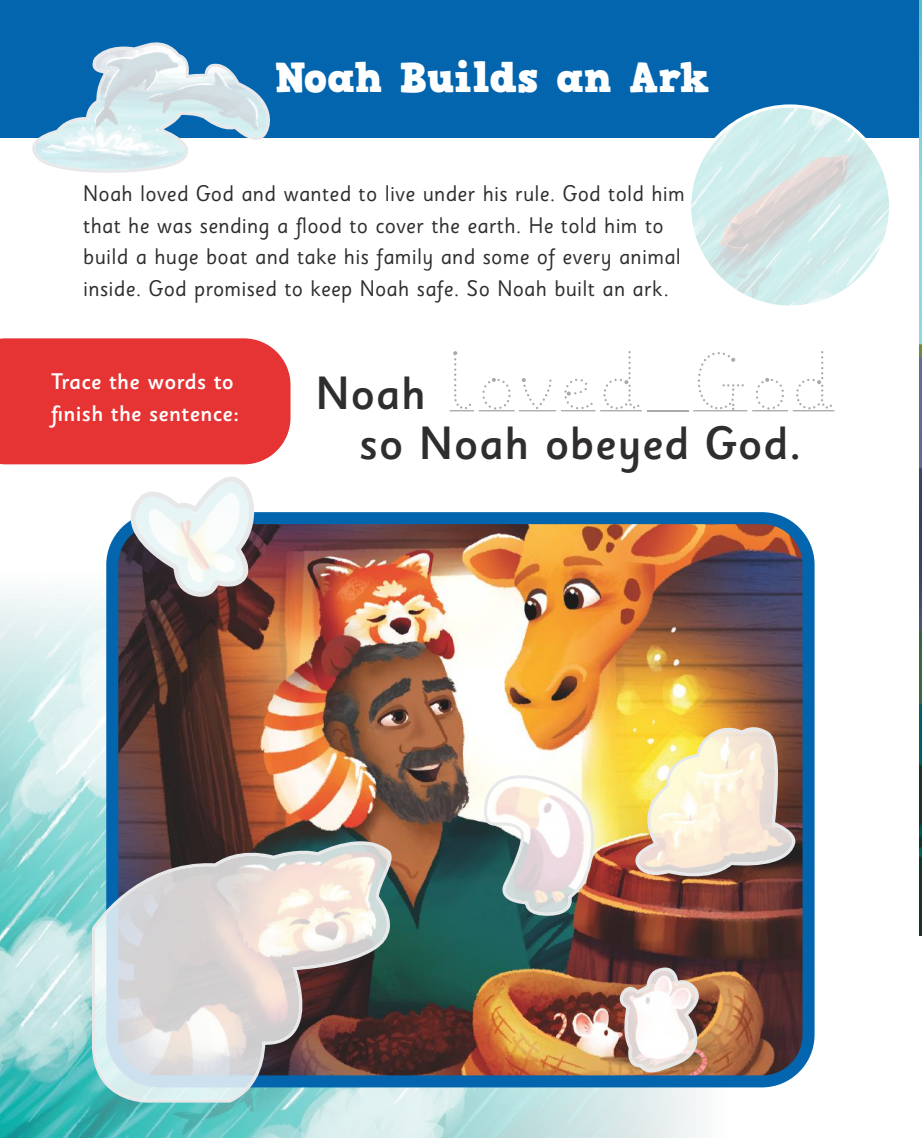
<style>
.page{position:relative;width:922px;height:1138px;background:#fff}
.page>*{position:absolute;margin:0;border:0;box-sizing:border-box;transform-origin:0 0}
.t1{font:60.6px "School Hand Dotted";letter-spacing:.09em;color:#a8abad}
.t2{font:500 46.5px "Sassoon Sans Std";letter-spacing:.01em;color:#2f2d2d}
.t3{font:42px "HVD Comic Serif Pro";color:#fff}
.t4{font:22.5px/31.5px "Sassoon Sans Std";letter-spacing:.01em;color:#2f2d2d}
.t5{font:500 22.5px/31.5px "Sassoon Sans Std";letter-spacing:.01em;color:#fff}
.s1{font-family:"Sassoon Sans Std";font-weight:500;font-size:46.5px;color:#2f2d2d}
</style>
<div class="page">
<div style="left:0;top:0;width:919px;height:138px;background:#0365ae"></div>
<img style="left:0;top:594px;width:725px;height:543px">
<img style="left:919px;top:1px;width:2px;height:933px">
<img style="left:119px;top:525px;width:682px;height:549px">
<div style="left:106px;top:512px;width:708px;height:575px;border:12px solid #0365ae;border-radius:47px"></div>
<div style="left:0;top:338px;width:290px;height:126px;background:#e63434"></div>
<img style="left:691px;top:107px;width:197px;height:197px">
<svg style="left:481px;top:769px;width:120px;height:148px"></svg>
<svg style="left:617px;top:964px;width:83px;height:111px"></svg>
<svg style="left:632px;top:720px;width:164px;height:161px;background:#dec9a0"></svg>
<svg style="left:392px;top:844px;width:10px;height:243px;background:#3c4941"></svg>
<svg style="left:90px;top:831px;width:302px;height:273px;background:#afb1b2"></svg>
<svg style="left:32px;top:42px;width:238px;height:131px"></svg>
<svg style="left:124px;top:477px;width:135px;height:124px"></svg>
<h3 class="t3" style="left:275px;top:49px;width:435px">Noah Builds an Ark</h3>
<p class="t4" style="left:83px;top:178px;width:603px">Noah loved God and wanted to live under his rule. God told him that he was sending a flood to cover the earth. He told him to build a huge boat and take his family and some of every animal inside. God promised to keep Noah safe. So Noah built an ark.</p>
<p class="t5" style="left:51px;top:366px;width:190px">Trace the words to finish the sentence:</p>
<h1 class="t1" style="left:315px;top:352px;width:519px"><span class="s1">Noah</span> loved God</h1>
<h2 class="t2" style="left:359px;top:415px;width:444px">so Noah obeyed God.</h2>
</div>
